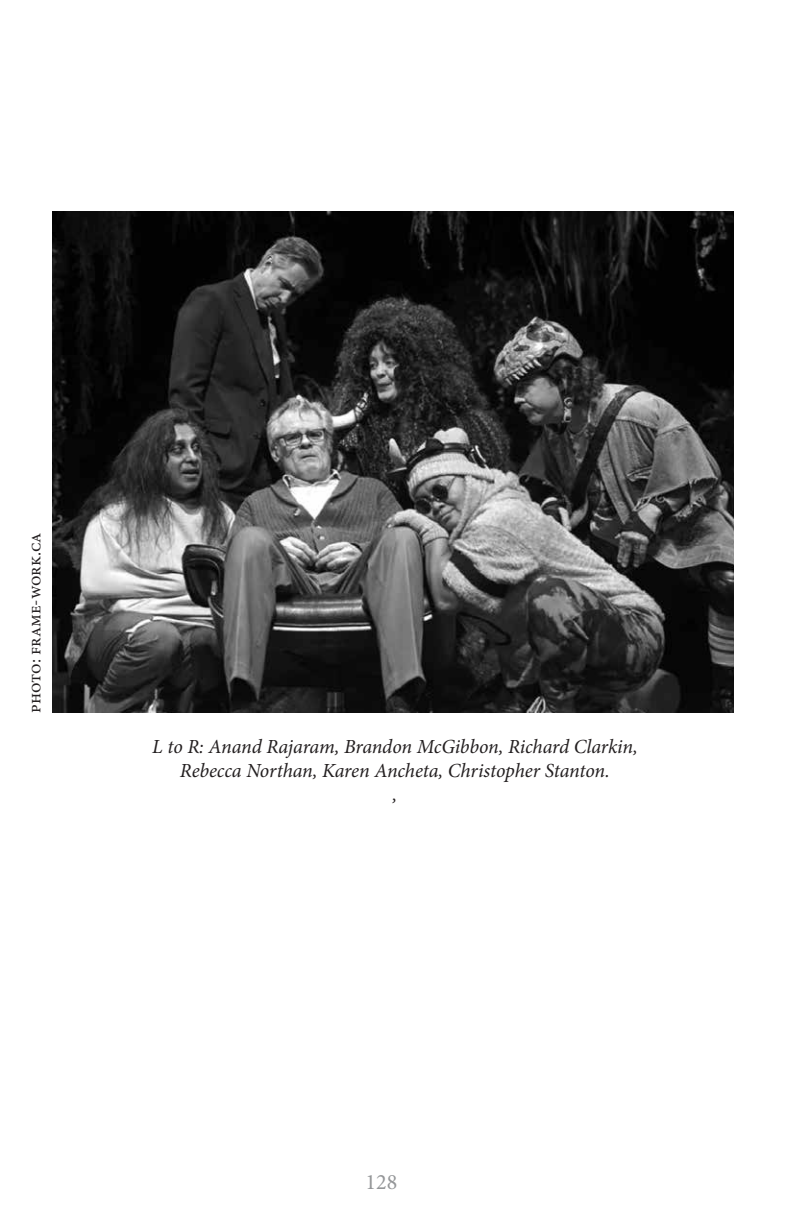
<style>
.page{position:relative;width:792px;height:1224px;background:#fff}
.page>*{position:absolute;margin:0;border:0;box-sizing:border-box;transform-origin:0 0}
.t1{font:22px "Minion Pro";color:#949698}
.t2{font:italic 20px/24px "Minion Pro";letter-spacing:-.01em;color:#231f20;text-align:center}
.t3{font:18px "Minion Pro";color:#231f20}
</style>
<div class="page">
<img style="left:52px;top:211px;width:682px;height:502px">
<p class="t3" style="left:23px;top:713px;width:182px;rotate:-90deg">photo: frame-work.ca</p>
<p class="t2" style="left:152px;top:734px;width:487px">L to R: Anand Rajaram, Brandon McGibbon, Richard Clarkin,<br>Rebecca Northan, Karen Ancheta, Christopher Stanton.<br>,</p>
<p class="t1" style="left:366px;top:1167px;width:33px">128</p>
</div>
